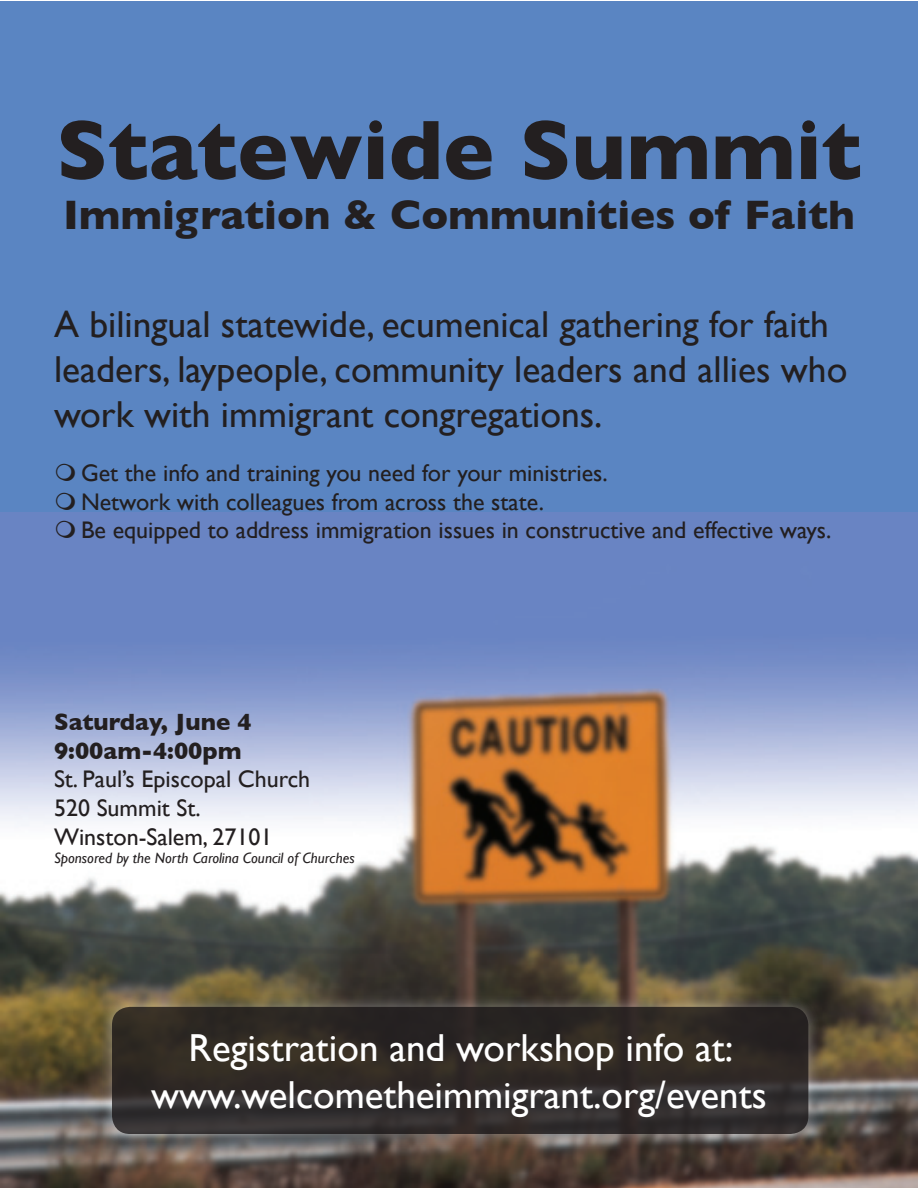
<style>
.page{position:relative;width:918px;height:1188px;background:#fff}
.page>*{position:absolute;margin:0;border:0;box-sizing:border-box;transform-origin:0 0}
.t1{font:700 85.5px "Gill Sans";color:#231f20}
.t2{font:700 42px "Gill Sans";color:#231f20}
.t3{font:39px "Gill Sans";color:#fff}
.t4{font:37.5px/45px "Gill Sans";color:#231f20}
.t5{font:24px "Gill Sans";color:#231f20}
.t6{font:700 24px "Gill Sans";color:#231f20}
.t7{font:italic 15px "Gill Sans";color:#231f20}
</style>
<div class="page">
<div style="left:1px;top:1px;width:917px;height:609px;background:#5a85c2"></div>
<img style="left:0;top:513px;width:918px;height:675px">
<div style="left:97px;top:992px;width:725px;height:155px;background:#fff;opacity:.5"></div>
<svg style="left:112px;top:1007px;width:696px;height:127px;background:#302b28"></svg>
<svg style="left:56px;top:521px;width:19px;height:17px"></svg>
<p class="t1" style="left:56px;top:100px;width:807px">Statewide Summit</p>
<p class="t2" style="left:63px;top:191px;width:793px">Immigration &amp; Communities of Faith</p>
<p class="t4" style="left:54px;top:301px;width:795px">A bilingual statewide, ecumenical gathering for faith leaders, laypeople, community leaders and allies who work with immigrant congregations.</p>
<p class="t5" style="left:81px;top:459px;width:528px">Get the info and training you need for your ministries.</p>
<p class="t5" style="left:81px;top:487px;width:464px">Network with colleagues from across the state.</p>
<p class="t5" style="left:81px;top:516px;width:752px">Be equipped to address immigration issues in constructive and effective ways.</p>
<p class="t6" style="left:54px;top:708px;width:199px">Saturday, June 4</p>
<p class="t6" style="left:54px;top:736px;width:189px">9:00am-4:00pm</p>
<p class="t5" style="left:54px;top:765px;width:258px">St. Paul’s Episcopal Church</p>
<p class="t5" style="left:54px;top:794px;width:148px">520 Summit St.</p>
<p class="t5" style="left:54px;top:823px;width:220px">Winston-Salem, 27101</p>
<p class="t7" style="left:54px;top:849px;width:302px">Sponsored by the North Carolina Council of Churches</p>
<p class="t3" style="left:188px;top:1025px;width:547px">Registration and workshop info at:</p>
<p class="t3" style="left:151px;top:1072px;width:617px">www.welcometheimmigrant.org/events</p>
</div>
